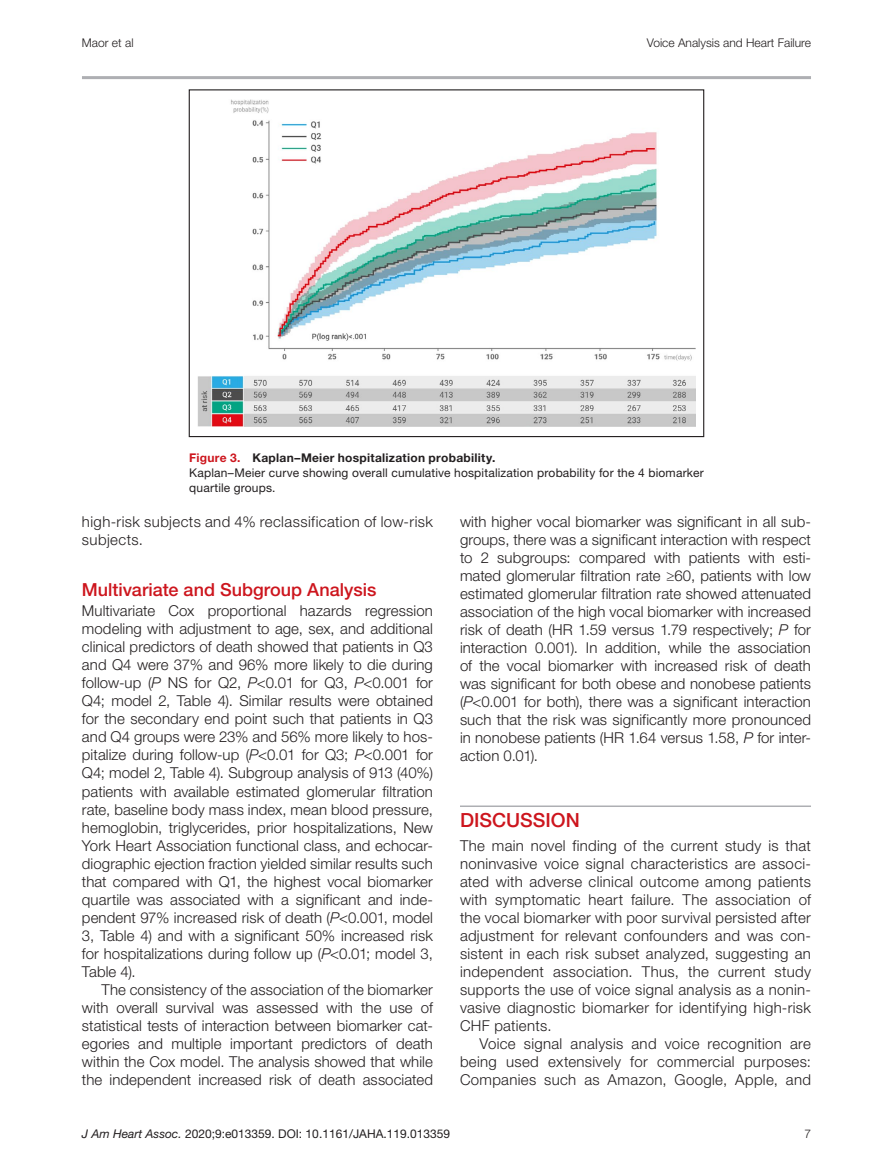
<style>
.page{position:relative;width:893px;height:1174px;background:#fff}
.page>*{position:absolute;margin:0;border:0;box-sizing:border-box;transform-origin:0 0}
.t1{font:500 19.5px "Helvetica Neue LT Std";color:#cd151d}
.t2{font:500 18px "Helvetica Neue LT Std";color:#cd151d}
.t3{font:300 15px/18px "Helvetica Neue LT Std";letter-spacing:.01em;color:#231f20;text-align:justify}
.t4{font:12px/15px "Helvetica Neue LT Std";letter-spacing:.01em;color:#231f20}
.t5{font:300 12px "Helvetica Neue LT Std";color:#231f20}
.s1{font-weight:700;color:#cd151d}
.s2{font-weight:700}
.s3{font-style:italic}
</style>
<div class="page">
<hr style="left:460px;top:805px;width:351px;height:2px;background:#aeafb3">
<hr style="left:82px;top:76px;width:729px;height:3px;background:#aeafb3">
<img style="left:198px;top:99px;width:497px;height:328px">
<p class="t5" style="left:82px;top:35px;width:53px">Maor et al</p>
<p class="t5" style="left:647px;top:35px;width:166px">Voice Analysis and Heart Failure</p>
<p class="t4" style="left:189px;top:450px;width:516px"><span class="s1">Figure 3.</span> <span class="s2">Kaplan–Meier hospitalization probability.<br></span>Kaplan–Meier curve showing overall cumulative hospitalization probability for the 4 biomarker quartile groups.</p>
<p class="t3" style="left:82px;top:512px;width:352px">high-risk subjects and 4% reclassification of low-risk subjects.</p>
<p class="t2" style="left:82px;top:579px;width:296px">Multivariate and Subgroup Analysis</p>
<p class="t3" style="left:82px;top:602px;width:353px">Multivariate Cox proportional hazards regression modeling with adjustment to age, sex, and additional clinical predictors of death showed that patients in Q3 and Q4 were 37% and 96% more likely to die during follow-up (<span class="s3">P</span> NS for Q2, <span class="s3">P</span>&lt;0.01 for Q3, <span class="s3">P</span>&lt;0.001 for Q4; model 2, Table 4). Similar results were obtained for the secondary end point such that patients in Q3 and Q4 groups were 23% and 56% more likely to hos&shy;pitalize during follow-up (<span class="s3">P</span>&lt;0.01 for Q3; <span class="s3">P</span>&lt;0.001 for Q4; model 2, Table 4). Subgroup analysis of 913 (40%) patients with available estimated glomerular filtration rate, baseline body mass index, mean blood pressure, hemoglobin, triglycerides, prior hospitalizations, New York Heart Association functional class, and echocar&shy;diographic ejection fraction yielded similar results such that compared with Q1, the highest vocal biomarker quartile was associated with a significant and inde&shy;pendent 97% increased risk of death (<span class="s3">P</span>&lt;0.001, model 3, Table 4) and with a significant 50% increased risk for hospitalizations during follow up (<span class="s3">P</span>&lt;0.01; model 3, Table 4).</p>
<p class="t3" style="left:82px;top:980px;width:353px;text-indent:20px">The consistency of the association of the biomarker with overall survival was assessed with the use of statistical tests of interaction between biomarker cat&shy;egories and multiple important predictors of death within the Cox model. The analysis showed that while the independent increased risk of death associated</p>
<p class="t3" style="left:460px;top:512px;width:353px">with higher vocal biomarker was significant in all sub&shy;groups, there was a significant interaction with respect to 2 subgroups: compared with patients with esti&shy;mated glomerular filtration rate ≥60, patients with low estimated glomerular filtration rate showed attenuated association of the high vocal biomarker with increased risk of death (HR 1.59 versus 1.79 respectively; <span class="s3">P</span> for interaction 0.001). In addition, while the association of the vocal biomarker with increased risk of death was significant for both obese and nonobese patients (<span class="s3">P</span>&lt;0.001 for both), there was a significant interaction such that the risk was significantly more pronounced in nonobese patients (HR 1.64 versus 1.58, <span class="s3">P</span> for inter&shy;action 0.01).</p>
<h1 class="t1" style="left:460px;top:808px;width:121px">DISCUSSION</h1>
<p class="t3" style="left:460px;top:836px;width:353px">The main novel finding of the current study is that noninvasive voice signal characteristics are associ&shy;ated with adverse clinical outcome among patients with symptomatic heart failure. The association of the vocal biomarker with poor survival persisted after adjustment for relevant confounders and was con&shy;sistent in each risk subset analyzed, suggesting an independent association. Thus, the current study supports the use of voice signal analysis as a nonin&shy;vasive diagnostic biomarker for identifying high-risk CHF patients.</p>
<p class="t3" style="left:460px;top:1034px;width:353px;text-indent:20px">Voice signal analysis and voice recognition are being used extensively for commercial purposes:<br>Companies such as Amazon, Google, Apple, and</p>
<p class="t4" style="left:82px;top:1126px;width:370px"><span class="s3">J Am Heart Assoc.</span> 2020;9:e013359. DOI: 10.1161/JAHA.119.013359</p>
<p class="t5" style="left:804px;top:1126px;width:8px">7</p>
</div>
